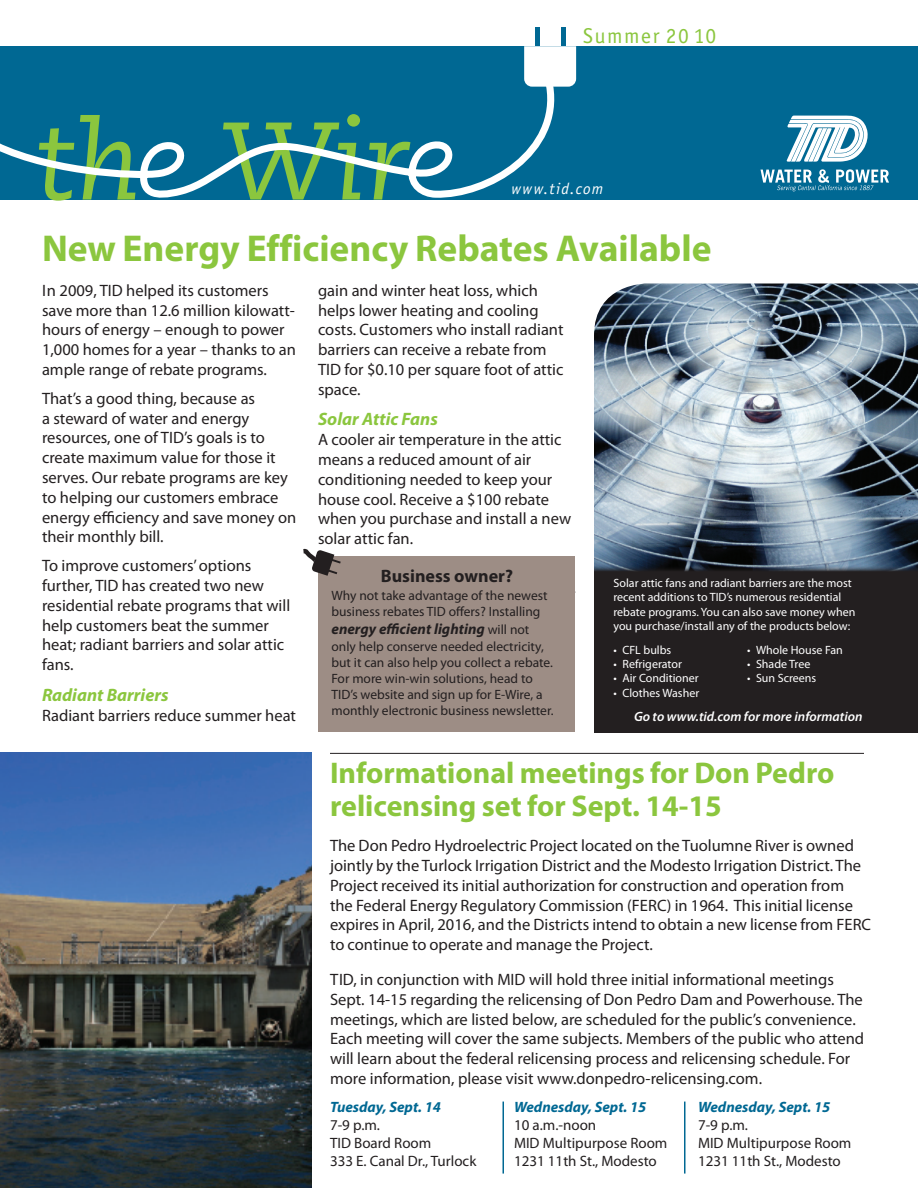
<style>
.page{position:relative;width:918px;height:1188px;background:#fff}
.page>*{position:absolute;margin:0;border:0;box-sizing:border-box;transform-origin:0 0}
.t1{font:700 37.5px "Myriad Pro";color:#8bc63e}
.t2{font:700 30px/33px "Myriad Pro";color:#8bc63e}
.t3{font:21.45px "Officina Sans";letter-spacing:.075em;color:#8bc63e}
.t4{font:italic 700 18px "Myriad Pro";color:#8bc63e}
.t5{font:700 18px "Myriad Pro";color:#231f20}
.t6{font:16.5px/19.8px "Myriad Pro";color:#231f20}
.t7{font:italic 15.75px "Officina Sans";letter-spacing:.085em;color:#fff}
.t8{font:15px "Myriad Pro";color:#231f20}
.t9{font:italic 700 15px "Myriad Pro";color:#006893}
.t10{font:italic 700 15px "Myriad Pro";color:#231f20}
.t11{font:13.5px/16.2px "Myriad Pro";color:#231f20}
.t12{font:italic 600 13.5px "Myriad Pro";color:#fff}
.t13{font:12px/14.4px "Myriad Pro";color:#fff}
.s1{font-weight:400;font-style:normal;font-size:13.5px}
</style>
<div class="page">
<img style="left:594px;top:284px;width:324px;height:281px">
<div style="left:0;top:46px;width:918px;height:154px;background:#006893"></div>
<div style="left:535px;top:27px;width:5px;height:25px;background:#006893"></div>
<hr style="left:562px;top:27px;width:4px;height:25px;background:#006893">
<svg style="left:0;top:87px;width:555px;height:114px"></svg>
<svg style="left:524px;top:46px;width:52px;height:41px;background:#f7fafb"></svg>
<svg style="left:787px;top:115px;width:81px;height:47px"></svg>
<svg style="left:761px;top:169px;width:128px;height:22px"></svg>
<img style="left:0;top:753px;width:312px;height:435px">
<hr style="left:330px;top:753px;width:534px;height:1px;background:#231f20">
<div style="left:594px;top:565px;width:324px;height:167px;background:#231f20"></div>
<div style="left:319px;top:556px;width:256px;height:176px;background:#9d8d85"></div>
<svg style="left:303px;top:548px;width:38px;height:28px"></svg>
<hr style="left:502px;top:1102px;width:2px;height:72px;background:#006893">
<hr style="left:684px;top:1102px;width:2px;height:72px;background:#006893">
<h3 class="t3" style="left:583px;top:23px;width:134px">Summer 20 10</h3>
<p class="t7" style="left:511px;top:179px;width:93px">www.tid.com</p>
<p class="t1" style="left:42px;top:224px;width:671px">New Energy Efficiency Rebates Available</p>
<p class="t6" style="left:42px;top:280px;width:256px">In 2009, TID helped its customers save more than 12.6 million kilowatt&shy;hours of energy – enough to power 1,000 homes for a year – thanks to an ample range of rebate programs.</p>
<p class="t6" style="left:42px;top:388px;width:256px">That’s a good thing, because as<br>a steward of water and energy resources, one of TID’s goals is to create maximum value for those it serves. Our rebate programs are key to helping our customers embrace energy efficiency and save money on their monthly bill.</p>
<p class="t6" style="left:42px;top:556px;width:250px">To improve customers’ options further, TID has created two new residential rebate programs that will help customers beat the summer heat; radiant barriers and solar attic fans.</p>
<p class="t4" style="left:42px;top:683px;width:128px">Radiant Barriers</p>
<p class="t6" style="left:42px;top:705px;width:256px">Radiant barriers reduce summer heat</p>
<p class="t6" style="left:318px;top:280px;width:247px">gain and winter heat loss, which helps lower heating and cooling costs. Customers who install radiant barriers can receive a rebate from<br>TID for $0.10 per square foot of attic space.</p>
<p class="t4" style="left:318px;top:408px;width:121px">Solar Attic Fans</p>
<p class="t6" style="left:318px;top:430px;width:255px">A cooler air temperature in the attic means a reduced amount of air conditioning needed to keep your house cool. Receive a $100 rebate when you purchase and install a new solar attic fan.</p>
<p class="t6" style="left:318px;top:557px;width:259px">For program requirements and a rebate application, visit www.tid.com.</p>
<p class="t5" style="left:381px;top:564px;width:134px">Business owner?</p>
<p class="t11" style="left:332px;top:587px;width:218px">Why not take advantage of the newest business rebates TID offers? Installing</p>
<p class="t10" style="left:332px;top:620px;width:199px">energy efficient lighting <span class="s1">will not</span></p>
<p class="t11" style="left:332px;top:638px;width:224px">only help conserve needed electricity, but it can also help you collect a rebate.<br>For more win-win solutions, head to TID’s website and sign up for E-Wire, a monthly electronic business newsletter.</p>
<p class="t13" style="left:614px;top:575px;width:243px">Solar attic fans and radiant barriers are the most recent additions to TID’s numerous residential rebate programs. You can also save money when you purchase/install any of the products below:</p>
<p class="t13" style="left:614px;top:642px;width:59px">• CFL bulbs</p>
<p class="t13" style="left:614px;top:656px;width:70px">• Refrigerator</p>
<p class="t13" style="left:614px;top:671px;width:87px">• Air Conditioner</p>
<p class="t13" style="left:614px;top:685px;width:87px">• Clothes Washer</p>
<p class="t13" style="left:747px;top:642px;width:97px">• Whole House Fan</p>
<p class="t13" style="left:747px;top:656px;width:65px">• Shade Tree</p>
<p class="t13" style="left:747px;top:671px;width:71px">• Sun Screens</p>
<p class="t12" style="left:634px;top:708px;width:230px">Go to www.tid.com for more information</p>
<p class="t2" style="left:330px;top:755px;width:506px">Informational meetings for Don Pedro relicensing set for Sept. 14-15</p>
<p class="t6" style="left:330px;top:835px;width:543px">The Don Pedro Hydroelectric Project located on the Tuolumne River is owned jointly by the Turlock Irrigation District and the Modesto Irrigation District. The Project received its initial authorization for construction and operation from<br>the Federal Energy Regulatory Commission (FERC) in 1964. This initial license expires in April, 2016, and the Districts intend to obtain a new license from FERC to continue to operate and manage the Project.</p>
<p class="t6" style="left:330px;top:969px;width:536px">TID, in conjunction with MID will hold three initial informational meetings Sept. 14-15 regarding the relicensing of Don Pedro Dam and Powerhouse. The meetings, which are listed below, are scheduled for the public’s convenience.<br>Each meeting will cover the same subjects. Members of the public who attend will learn about the federal relicensing process and relicensing schedule. For more information, please visit www.donpedro-relicensing.com.</p>
<p class="t9" style="left:330px;top:1097px;width:113px">Tuesday, Sept. 14</p>
<p class="t8" style="left:330px;top:1115px;width:52px">7-9 p.m.</p>
<p class="t8" style="left:330px;top:1133px;width:103px">TID Board Room</p>
<p class="t8" style="left:330px;top:1151px;width:148px">333 E. Canal Dr., Turlock</p>
<p class="t9" style="left:514px;top:1097px;width:134px">Wednesday, Sept. 15</p>
<p class="t8" style="left:514px;top:1115px;width:84px">10 a.m.-noon</p>
<p class="t8" style="left:514px;top:1133px;width:155px">MID Multipurpose Room</p>
<p class="t8" style="left:514px;top:1151px;width:144px">1231 11th St., Modesto</p>
<p class="t9" style="left:698px;top:1097px;width:134px">Wednesday, Sept. 15</p>
<p class="t8" style="left:698px;top:1115px;width:52px">7-9 p.m.</p>
<p class="t8" style="left:698px;top:1133px;width:155px">MID Multipurpose Room</p>
<p class="t8" style="left:698px;top:1151px;width:144px">1231 11th St., Modesto</p>
</div>
